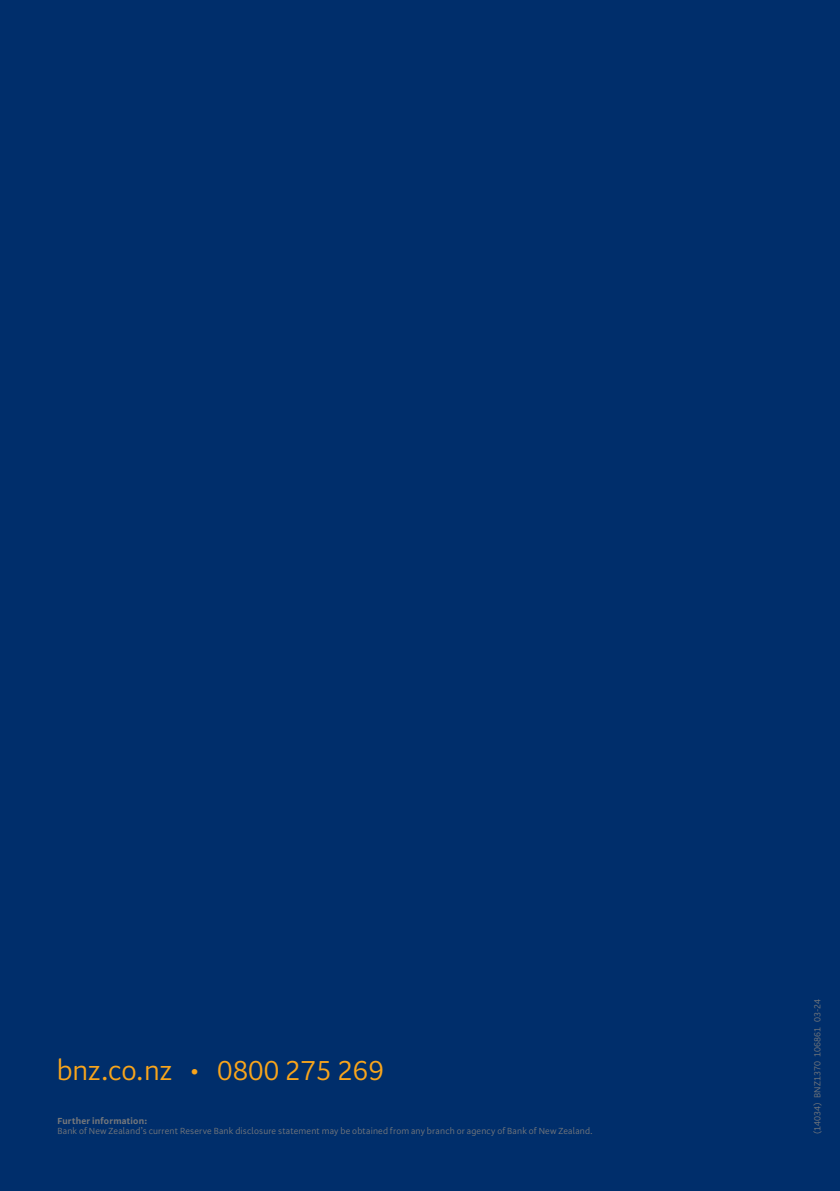
<style>
.page{position:relative;width:840px;height:1191px;background:#fff}
.page>*{position:absolute;margin:0;border:0;box-sizing:border-box;transform-origin:0 0}
.t1{font:28px "Serrano Pro";color:#f9a51b}
.BACK__Stock_code{font:9px "Serrano Pro";letter-spacing:.02em;color:#76787b}
.BACK__Stock_code-2{font:700 9px "Serrano Pro";letter-spacing:.025em;color:#76787b}
.s1{font-size:26.2px}
</style>
<div class="page">
<div style="left:0;top:0;width:839px;height:1191px;background:#002e6b"></div>
<p class="t1" style="left:57px;top:1054px;width:328px">bnz.co.nz <span class="s1">•</span> 0800 275 269</p>
<p class="BACK__Stock_code-2" style="left:57px;top:1116px;width:91px">Further information:</p>
<p class="BACK__Stock_code" style="left:57px;top:1126px;width:536px">Bank of New Zealand’s current Reserve Bank disclosure statement may be obtained from any branch or agency of Bank of New Zealand.</p>
<p class="BACK__Stock_code" style="left:812px;top:1134px;width:136px;rotate:-90deg">(14034) BNZ1370 106861 03-24</p>
</div>
